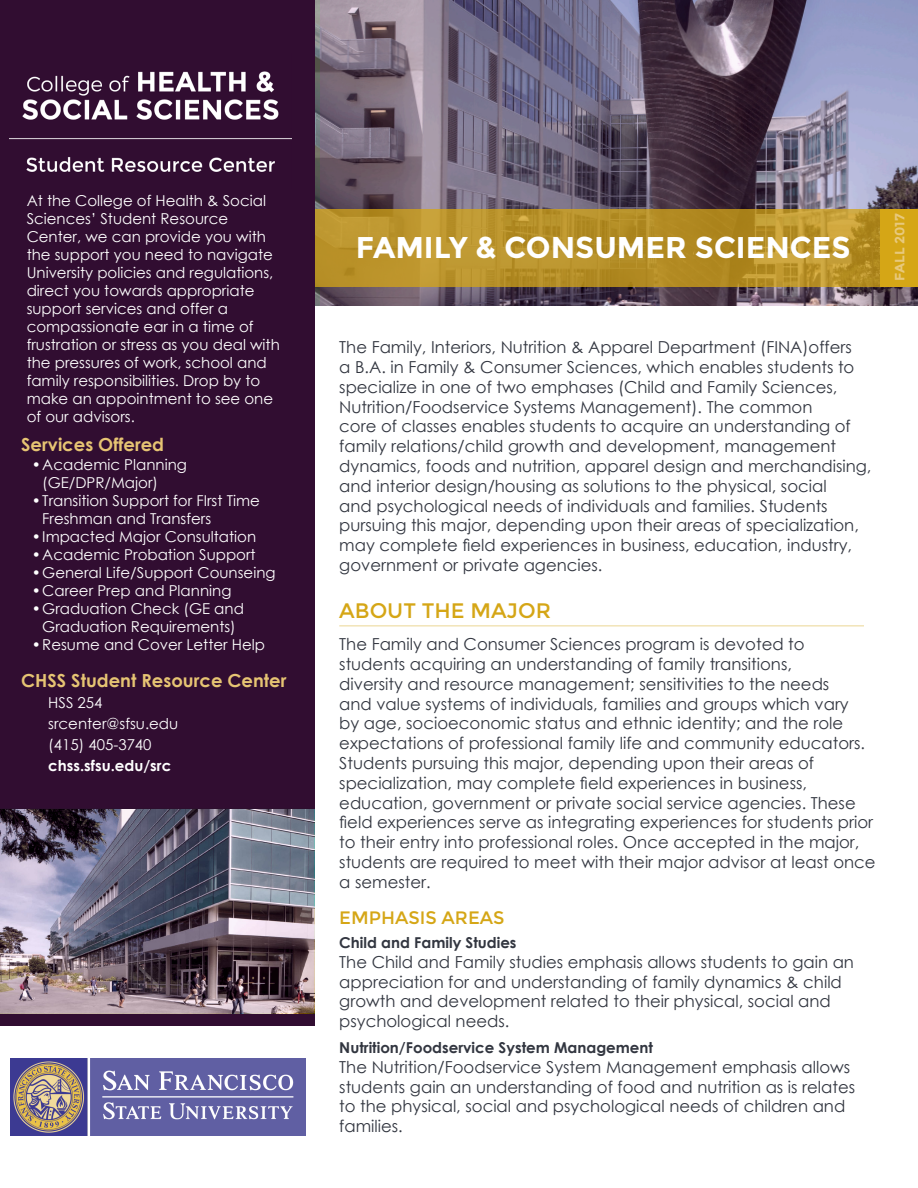
<style>
.page{position:relative;width:918px;height:1188px;background:#fff}
.page>*{position:absolute;margin:0;border:0;box-sizing:border-box;transform-origin:0 0}
.MainTitle{font:700 30px "Montserrat";color:#fff}
.Content_Titles{font:21px "Montserrat";color:#d5a616}
.SRCTITLES{font:700 18px "Century Gothic";color:#e6c473}
.Body_Content{font:18px "Montserrat";color:#d5a616}
.Body_Content-2{font:16.5px/19.8px "Century Gothic";color:#323640}
.SRC_Description{font:15px/18px "Century Gothic";color:#fff}
.Body_Content-3{font:700 15px "Century Gothic";color:#323640}
.SRC_Contact{font:15px "Century Gothic";color:#fff}
.SRC_Contact-2{font:700 15px "Century Gothic";color:#fff}
.t1{font:700 13.5px "Montserrat";color:#ebcf8f}
</style>
<div class="page">
<svg style="left:320px;top:0;width:598px;height:306px;background:#70667d"></svg>
<svg style="left:314px;top:209px;width:566px;height:78px;background:#b89129"></svg>
<div style="left:880px;top:209px;width:38px;height:78px;background:#d5a616"></div>
<hr style="left:339px;top:626px;width:525px;height:1px;background:#d5a616">
<div style="left:0;top:0;width:314px;height:1026px;background:#310d31"></div>
<img style="left:9px;top:71px;width:282px;height:101px">
<img style="left:0;top:809px;width:314px;height:204px">
<img style="left:11px;top:1058px;width:294px;height:77px">
<p class="SRC_Description" style="left:27px;top:191px;width:255px">At the College of Health &amp; Social<br>Sciences’ Student Resource<br>Center, we can provide you with the support you need to navigate<br>University policies and regulations, direct you towards appropriate support services and offer a compassionate ear in a time of frustration or stress as you deal with the pressures of work, school and family responsibilities. Drop by to make an appointment to see one of our advisors.</p>
<p class="SRCTITLES" style="left:21px;top:430px;width:144px">Services Offered</p>
<p class="SRC_Description" style="left:42px;top:455px;width:146px;text-indent:-10px">•Academic Planning (GE/DPR/Major)</p>
<p class="SRC_Description" style="left:42px;top:491px;width:219px;text-indent:-10px">•Transition Support for FIrst Time<br>Freshman and Transfers</p>
<p class="SRC_Description" style="left:32px;top:527px;width:226px">•Impacted Major Consultation</p>
<p class="SRC_Description" style="left:32px;top:545px;width:225px">•Academic Probation Support</p>
<p class="SRC_Description" style="left:32px;top:563px;width:245px">•General Life/Support Counseing</p>
<p class="SRC_Description" style="left:32px;top:581px;width:201px">•Career Prep and Planning</p>
<p class="SRC_Description" style="left:32px;top:599px;width:214px;text-align:center">•Graduation Check (GE and<br>Graduation Requirements)</p>
<p class="SRC_Description" style="left:32px;top:635px;width:235px">•Resume and Cover Letter Help</p>
<p class="SRCTITLES" style="left:21px;top:667px;width:267px">CHSS Student Resource Center</p>
<p class="SRC_Contact" style="left:48px;top:692px;width:56px">HSS 254</p>
<p class="SRC_Contact" style="left:48px;top:713px;width:132px">srcenter@sfsu.edu</p>
<p class="SRC_Contact" style="left:48px;top:734px;width:105px">(415) 405-3740</p>
<p class="SRC_Contact-2" style="left:48px;top:754px;width:125px">chss.sfsu.edu/src</p>
<p class="MainTitle" style="left:356px;top:229px;width:496px">FAMILY &amp; CONSUMER SCIENCES</p>
<p class="t1" style="left:892px;top:281px;width:69px;rotate:-90deg">FALL 2017</p>
<p class="Body_Content-2" style="left:339px;top:337px;width:534px">The Family, Interiors, Nutrition &amp; Apparel Department (FINA)offers<br>a B.A. in Family &amp; Consumer Sciences, which enables students to specialize in one of two emphases (Child and Family Sciences, Nutrition/Foodservice Systems Management). The common<br>core of classes enables students to acquire an understanding of family relations/child growth and development, management dynamics, foods and nutrition, apparel design and merchandising, and interior design/housing as solutions to the physical, social<br>and psychological needs of individuals and families. Students pursuing this major, depending upon their areas of specialization, may complete field experiences in business, education, industry, government or private agencies.</p>
<p class="Content_Titles" style="left:339px;top:598px;width:213px">ABOUT THE MAJOR</p>
<p class="Body_Content-2" style="left:339px;top:634px;width:538px">The Family and Consumer Sciences program is devoted to<br>students acquiring an understanding of family transitions,<br>diversity and resource management; sensitivities to the needs<br>and value systems of individuals, families and groups which vary<br>by age, socioeconomic status and ethnic identity; and the role expectations of professional family life and community educators.<br>Students pursuing this major, depending upon their areas of specialization, may complete field experiences in business, education, government or private social service agencies. These field experiences serve as integrating experiences for students prior to their entry into professional roles. Once accepted in the major, students are required to meet with their major advisor at least once a semester.</p>
<p class="Body_Content" style="left:339px;top:908px;width:167px">EMPHASIS AREAS</p>
<p class="Body_Content-3" style="left:339px;top:931px;width:179px">Child and Family Studies</p>
<p class="Body_Content-2" style="left:339px;top:952px;width:516px">The Child and Family studies emphasis allows students to gain an appreciation for and understanding of family dynamics &amp; child growth and development related to their physical, social and psychological needs.</p>
<p class="Body_Content-3" style="left:339px;top:1036px;width:315px">Nutrition/Foodservice System Management</p>
<p class="Body_Content-2" style="left:339px;top:1057px;width:517px">The Nutrition/Foodservice System Management emphasis allows students gain an understanding of food and nutrition as is relates to the physical, social and psychological needs of children and families.</p>
</div>
